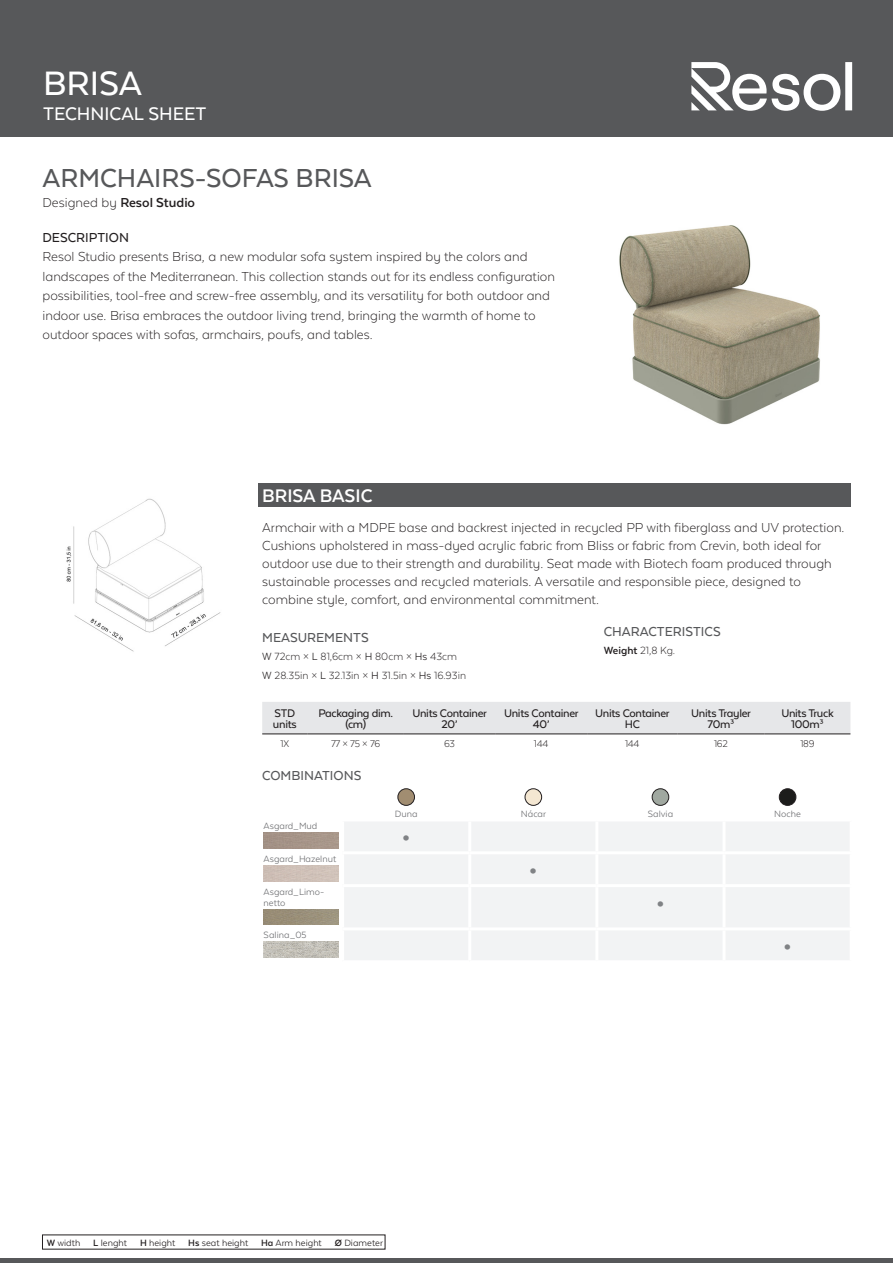
<style>
.page{position:relative;width:893px;height:1263px;background:#fff}
.page>*{position:absolute;margin:0;border:0;box-sizing:border-box;transform-origin:0 0}
.t1{font:500 39px "Texta Alt";color:#fff}
.t2{font:700 31.5px "Texta Alt";color:#808285}
.Familia{font:500 30px "Texta Alt";color:#57585a}
.t3{font:500 21px "Texta Alt";color:#fff}
.nombre_producto{font:700 21px "Texta Alt";color:#fff}
.Texto{font:300 15px/18px "Texta Alt";color:#231f20}
.Diseñador{font:300 15px/19.5px "Texta Alt";color:#231f20}
.subtitulos{font:500 15px "Texta Alt";color:#57585a}
.Diseñador-2{font:700 15px "Texta Alt";color:#231f20}
.subtítulos{font:500 15px "Texta Alt";color:#57585a}
.subtitulos-2{font:500 15px "Texta Alt";color:#231f20}
.logistica_encabezado{font:500 12.75px/10.5px "Texta Alt";letter-spacing:-.025em;color:#231f20;text-align:center}
.Texto_small{font:300 12px "Texta Alt";color:#231f20}
.logistica_cuerpo{font:300 11.25px "Texta Alt";letter-spacing:-.02em;color:#231f20}
.t4{font:10.5px "Texta Alt";color:#231f20}
.texto_tabla{font:10.5px/10.5px "Texta Alt";color:#6c6d70}
.texto_tabla_centrado{font:10.5px "Texta Alt";color:#6c6d70}
.s1{font-weight:300}
.s2{font-weight:400}
.s3{font-weight:700}
</style>
<div class="page">
<hr style="left:0;top:1259px;width:893px;height:4px;background:#57585a">
<div style="left:0;top:0;width:893px;height:137px;background:#57585a"></div>
<svg style="left:691px;top:62px;width:161px;height:49px"></svg>
<img style="left:619px;top:225px;width:201px;height:200px">
<div style="left:258px;top:484px;width:592px;height:23px;background:#57585a"></div>
<div style="left:262px;top:702px;width:588px;height:32px;background:#e6e7e9"></div>
<hr style="left:262px;top:734px;width:46px;height:1px;background:#231f20">
<hr style="left:308px;top:734px;width:96px;height:1px;background:#231f20">
<hr style="left:404px;top:734px;width:91px;height:1px;background:#231f20">
<hr style="left:495px;top:734px;width:92px;height:1px;background:#231f20">
<hr style="left:587px;top:734px;width:90px;height:1px;background:#231f20">
<hr style="left:677px;top:734px;width:88px;height:1px;background:#231f20">
<hr style="left:765px;top:734px;width:85px;height:1px;background:#231f20">
<div style="left:344px;top:822px;width:505px;height:138px;background:#f2f3f4"></div>
<hr style="left:468px;top:821px;width:3px;height:30px;background:#fff">
<hr style="left:595px;top:821px;width:3px;height:30px;background:#fff">
<hr style="left:722px;top:821px;width:3px;height:30px;background:#fff">
<hr style="left:343px;top:851px;width:127px;height:3px;background:#fff">
<hr style="left:470px;top:851px;width:127px;height:3px;background:#fff">
<hr style="left:468px;top:854px;width:3px;height:30px;background:#fff">
<hr style="left:597px;top:851px;width:127px;height:3px;background:#fff">
<hr style="left:595px;top:854px;width:3px;height:30px;background:#fff">
<hr style="left:724px;top:851px;width:129px;height:3px;background:#fff">
<hr style="left:722px;top:854px;width:3px;height:30px;background:#fff">
<hr style="left:343px;top:884px;width:127px;height:3px;background:#fff">
<hr style="left:470px;top:884px;width:127px;height:3px;background:#fff">
<hr style="left:468px;top:887px;width:3px;height:40px;background:#fff">
<hr style="left:597px;top:884px;width:127px;height:3px;background:#fff">
<hr style="left:595px;top:887px;width:3px;height:40px;background:#fff">
<hr style="left:724px;top:884px;width:129px;height:3px;background:#fff">
<hr style="left:722px;top:887px;width:3px;height:40px;background:#fff">
<hr style="left:343px;top:927px;width:127px;height:3px;background:#fff">
<hr style="left:470px;top:927px;width:127px;height:3px;background:#fff">
<hr style="left:468px;top:930px;width:3px;height:30px;background:#fff">
<hr style="left:597px;top:927px;width:127px;height:3px;background:#fff">
<hr style="left:595px;top:930px;width:3px;height:30px;background:#fff">
<hr style="left:724px;top:927px;width:129px;height:3px;background:#fff">
<hr style="left:722px;top:930px;width:3px;height:30px;background:#fff">
<img style="left:398px;top:789px;width:16px;height:16px;border-radius:8px">
<div style="left:398px;top:789px;width:17px;height:16px;border:1px solid #231f20;border-radius:50%"></div>
<img style="left:525px;top:789px;width:17px;height:16px;border-radius:8px">
<div style="left:525px;top:789px;width:17px;height:16px;border:1px solid #231f20;border-radius:50%"></div>
<img style="left:652px;top:789px;width:17px;height:16px;border-radius:8px">
<div style="left:652px;top:789px;width:17px;height:16px;border:1px solid #231f20;border-radius:50%"></div>
<img style="left:779px;top:789px;width:17px;height:16px;border-radius:8px">
<div style="left:779px;top:789px;width:17px;height:16px;border:1px solid #231f20;border-radius:50%"></div>
<img style="left:264px;top:909px;width:75px;height:16px">
<img style="left:264px;top:942px;width:75px;height:16px">
<img style="left:66px;top:498px;width:155px;height:154px">
<p class="t1" style="left:43px;top:63px;width:101px">BRISA</p>
<p class="t3" style="left:43px;top:103px;width:165px">TECHNICAL SHEET</p>
<p class="Familia" style="left:43px;top:163px;width:331px">ARMCHAIRS-SOFAS BRISA</p>
<p class="Diseñador-2" style="left:43px;top:195px;width:154px"><span class="s1">Designed by</span> Resol Studio</p>
<p class="subtitulos-2" style="left:43px;top:230px;width:88px">DESCRIPTION</p>
<p class="Diseñador" style="left:43px;top:247px;width:514px">Resol Studio presents Brisa, a new modular sofa system inspired by the colors and landscapes of the Mediterranean. This collection stands out for its endless configuration possibilities, tool-free and screw-free assembly, and its versatility for both outdoor and indoor use. Brisa embraces the outdoor living trend, bringing the warmth of home to outdoor spaces with sofas, armchairs, poufs, and tables.</p>
<p class="nombre_producto" style="left:262px;top:484px;width:112px">BRISA BASIC</p>
<p class="Texto" style="left:262px;top:519px;width:584px">Armchair with a MDPE base and backrest injected in recycled PP with fiberglass and UV protection.<br>Cushions upholstered in mass-dyed acrylic fabric from Bliss or fabric from Crevin, both ideal for outdoor use due to their strength and durability. Seat made with Biotech foam produced through sustainable processes and recycled materials. A versatile and responsible piece, designed to combine style, comfort, and environmental commitment.</p>
<p class="subtitulos" style="left:262px;top:629px;width:108px">MEASUREMENTS</p>
<p class="Texto_small" style="left:262px;top:650px;width:196px"><span class="s2">W</span> 72cm × <span class="s2">L</span> 81,6cm × <span class="s2">H</span> 80cm × <span class="s2">Hs</span> 43cm</p>
<p class="Texto_small" style="left:262px;top:669px;width:205px"><span class="s2">W</span> 28.35in × <span class="s2">L</span> 32.13in × <span class="s2">H</span> 31.5in × <span class="s2">Hs</span> 16.93in</p>
<p class="subtitulos" style="left:604px;top:623px;width:118px">CHARACTERISTICS</p>
<p class="Texto_small" style="left:604px;top:644px;width:73px"><span class="s3">Weight</span> 21,8 Kg.</p>
<p class="logistica_encabezado" style="left:273px;top:708px;width:25px;text-align:left">STD units</p>
<p class="logistica_encabezado" style="left:318px;top:708px;width:76px">Packaging dim. (cm)</p>
<p class="logistica_encabezado" style="left:412px;top:708px;width:76px">Units Container<br>20’</p>
<p class="logistica_encabezado" style="left:504px;top:708px;width:76px">Units Container<br>40’</p>
<p class="logistica_encabezado" style="left:595px;top:708px;width:76px">Units Container<br>HC</p>
<p class="logistica_encabezado" style="left:691px;top:708px;width:61px">Units Trayler<br>70m³</p>
<p class="logistica_encabezado" style="left:781px;top:708px;width:54px">Units Truck<br>100m³</p>
<p class="logistica_cuerpo" style="left:281px;top:738px;width:10px">1X</p>
<p class="logistica_cuerpo" style="left:331px;top:738px;width:51px">77 × 75 × 76</p>
<p class="logistica_cuerpo" style="left:444px;top:738px;width:13px">63</p>
<p class="logistica_cuerpo" style="left:534px;top:738px;width:16px">144</p>
<p class="logistica_cuerpo" style="left:625px;top:738px;width:16px">144</p>
<p class="logistica_cuerpo" style="left:714px;top:738px;width:15px">162</p>
<p class="logistica_cuerpo" style="left:800px;top:738px;width:16px">189</p>
<p class="subtítulos" style="left:262px;top:768px;width:101px">COMBINATIONS</p>
<p class="texto_tabla_centrado" style="left:395px;top:809px;width:24px">Duna</p>
<p class="texto_tabla_centrado" style="left:521px;top:809px;width:27px">Nácar</p>
<p class="texto_tabla_centrado" style="left:648px;top:809px;width:27px">Salvia</p>
<p class="texto_tabla_centrado" style="left:774px;top:809px;width:28px">Noche</p>
<p class="texto_tabla" style="left:264px;top:821px;width:55px">Asgard_Mud</p>
<p class="t2" style="left:401px;top:819px;width:12px">•</p>
<p class="texto_tabla" style="left:264px;top:854px;width:74px">Asgard_Hazelnut</p>
<p class="t2" style="left:528px;top:852px;width:12px">•</p>
<p class="texto_tabla" style="left:264px;top:886px;width:62px">Asgard_Limo&shy;netto</p>
<p class="t2" style="left:655px;top:885px;width:12px">•</p>
<p class="texto_tabla" style="left:264px;top:930px;width:45px">Salina_05</p>
<p class="t4" style="left:47px;top:1237px;width:338px"><span class="s3">W</span> width <span class="s3">L</span> lenght <span class="s3">H</span> height <span class="s3">Hs</span> seat height <span class="s3">Ha</span> Arm height <span class="s3">Ø</span> Diameter</p>
<p class="t2" style="left:783px;top:928px;width:12px">•</p>
</div>
